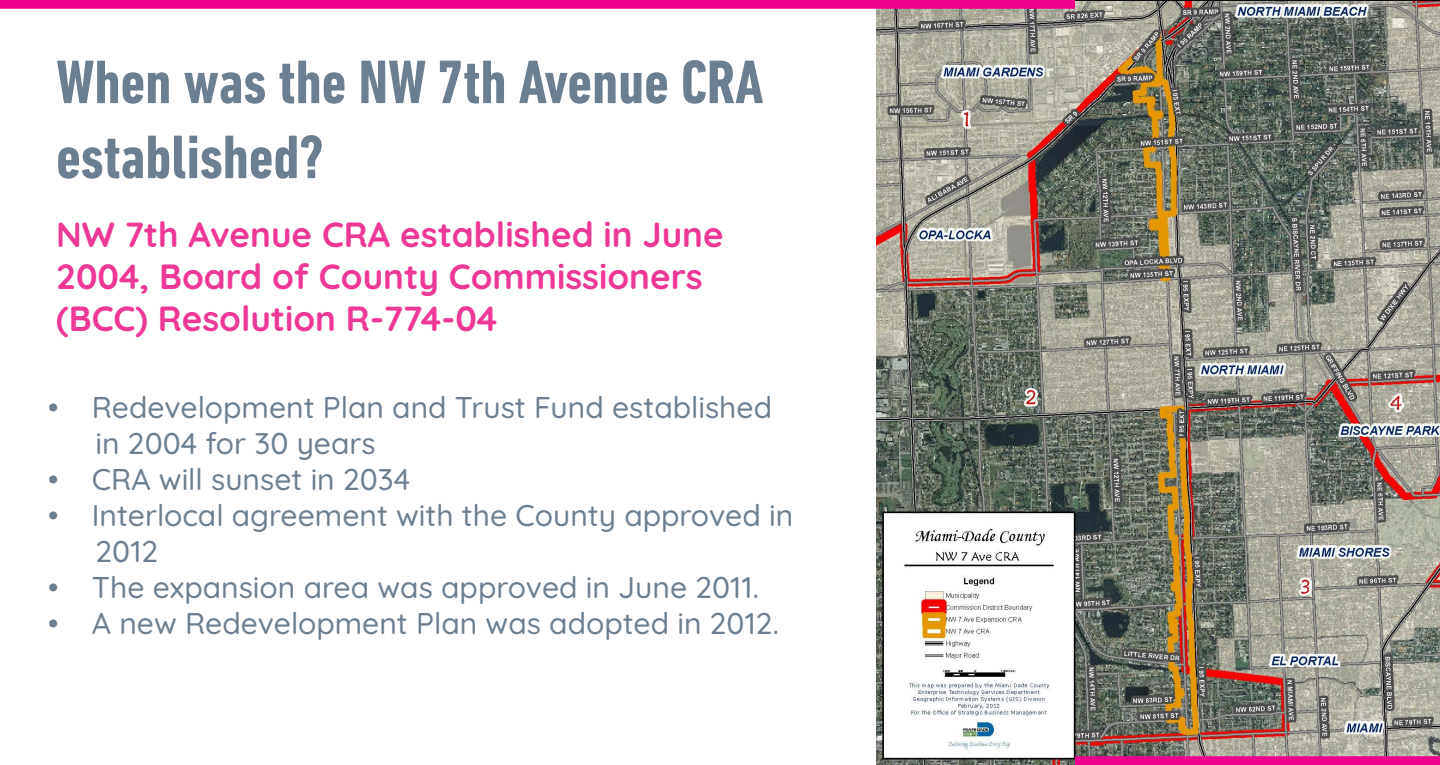
<style>
.page{position:relative;width:1440px;height:765px;background:#fff}
.page>*{position:absolute;margin:0;border:0;box-sizing:border-box;transform-origin:0 0}
.t1{font:700 condensed 62.5px/75px "DIN Next LT Pro";color:#6c7f90}
.t2{font:700 35px/42px "Quicksand";color:#ed3896}
.t3{font:500 30px/36px "Quicksand";color:#6c7f90}
</style>
<div class="page">
<img style="left:877px;top:0;width:563px;height:765px">
<div style="left:0;top:0;width:1075px;height:9px;background:#ed028c"></div>
<div style="left:1075px;top:756px;width:365px;height:9px;background:#ed028c"></div>
<p class="t1" style="left:56px;top:45px;width:709px">When was the NW 7th Avenue CRA established?</p>
<p class="t2" style="left:56px;top:210px;width:669px">NW 7th Avenue CRA established in June<br>2004, Board of County Commissioners (BCC) Resolution R-774-04</p>
<p class="t3" style="left:96px;top:387px;width:678px;text-indent:-48px">• Redevelopment Plan and Trust Fund established in 2004 for 30 years</p>
<p class="t3" style="left:48px;top:459px;width:364px">• CRA will sunset in 2034</p>
<p class="t3" style="left:96px;top:495px;width:699px;text-indent:-48px">• Interlocal agreement with the County approved in<br>2012</p>
<p class="t3" style="left:48px;top:567px;width:712px">• The expansion area was approved in June 2011.</p>
<p class="t3" style="left:48px;top:603px;width:732px">• A new Redevelopment Plan was adopted in 2012.</p>
</div>
